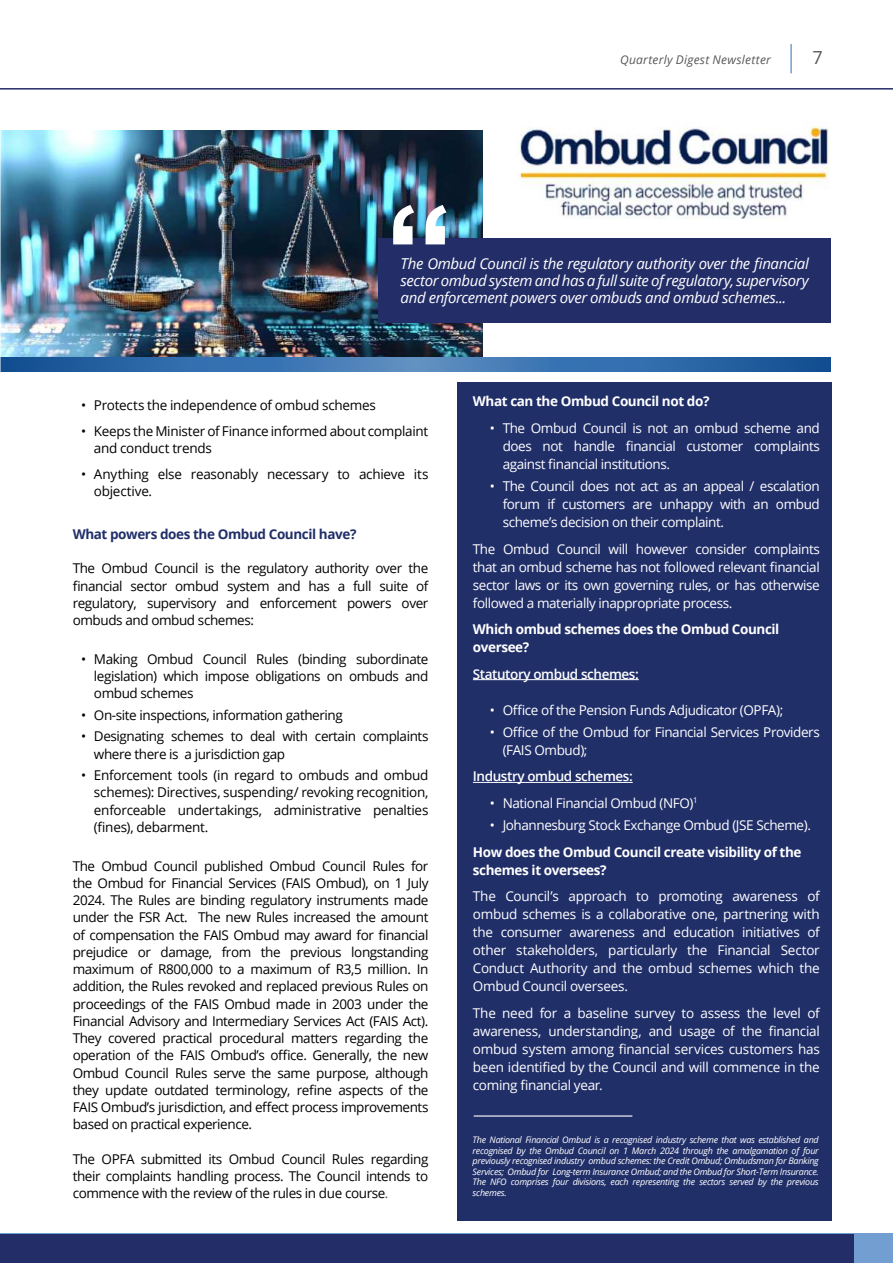
<style>
.page{position:relative;width:893px;height:1263px;background:#fff}
.page>*{position:absolute;margin:0;border:0;box-sizing:border-box;transform-origin:0 0}
.t1{font:18px "Open Sans";color:#58595b}
.t2{font:italic 15px/16.8px "Open Sans";letter-spacing:-.025em;color:#fff;text-align:justify}
.t3{font:13.5px/17.2px "Open Sans";letter-spacing:-.03em;color:#000;text-align:justify}
.t4{font:13.5px/18px "Open Sans";letter-spacing:-.03em;color:#fff;text-align:justify}
.t5{font:700 13.5px/18px "Open Sans";letter-spacing:-.03em;color:#fff}
.t6{font:600 13.5px "Open Sans";letter-spacing:-.03em;color:#fff}
.t7{font:700 13.5px "Open Sans";letter-spacing:-.03em;color:#212f69}
.t8{font:italic 12px "Open Sans";letter-spacing:.025em;color:#58595b}
.t9{font:italic 9px/10.5px "Open Sans";letter-spacing:-.03em;color:#fff;text-align:justify}
.s1{color:#58595b}
</style>
<div class="page">
<hr style="left:0;top:88px;width:893px;height:2px;background:#232d68">
<div style="left:0;top:1234px;width:893px;height:29px;background:#739ed1"></div>
<div style="left:0;top:1234px;width:854px;height:29px;background:#232d68"></div>
<img style="left:1px;top:130px;width:481px;height:227px">
<img style="left:520px;top:126px;width:311px;height:93px">
<div style="left:378px;top:238px;width:453px;height:85px;background:#232d68"></div>
<svg style="left:1px;top:357px;width:830px;height:14px;background:#346dac"></svg>
<div style="left:457px;top:382px;width:374px;height:838px;background:#212f69"></div>
<hr style="left:473px;top:679px;width:166px;height:1px;background:#fff">
<hr style="left:473px;top:782px;width:160px;height:1px;background:#fff">
<svg style="left:393px;top:205px;width:53px;height:39px"></svg>
<hr style="left:474px;top:1115px;width:158px;height:1px;background:#fff">
<hr style="left:790px;top:44px;width:2px;height:29px;background:#739ed1">
<p class="t8" style="left:620px;top:55px;width:152px">Quarterly Digest Newsletter</p>
<h1 class="t1" style="left:813px;top:50px;width:12px">7</h1>
<p class="t2" style="left:401px;top:255px;width:410px">The Ombud Council is the regulatory authority over the 昀椀nancial sector ombud system and has a full suite of regulatory, supervisory and enforcement powers over ombuds and ombud schemes...</p>
<p class="t3" style="left:81px;top:398px;width:296px">• Protects the independence of ombud schemes</p>
<p class="t3" style="left:94px;top:424px;width:336px;text-indent:-13px">• Keeps the Minister of Finance informed about complaint and conduct trends</p>
<p class="t3" style="left:94px;top:467px;width:336px;text-indent:-13px">• Anything else reasonably necessary to achieve its objective.</p>
<p class="t7" style="left:73px;top:529px;width:285px">What powers does the Ombud Council have?</p>
<p class="t3" style="left:73px;top:561px;width:357px">The Ombud Council is the regulatory authority over the昀椀nancial sector ombud system and has a full suite of regulatory, supervisory and enforcement powers over ombuds and ombud schemes:</p>
<p class="t3" style="left:94px;top:652px;width:336px;text-indent:-13px">• Making Ombud Council Rules (binding subordinate legislation) which impose obligations on ombuds and ombud schemes</p>
<p class="t3" style="left:81px;top:708px;width:263px">• On-site inspections, information gathering</p>
<p class="t3" style="left:94px;top:729px;width:336px;text-indent:-13px">• Designating schemes to deal with certain complaints where there is a jurisdiction gap</p>
<p class="t3" style="left:94px;top:768px;width:336px;text-indent:-13px">• Enforcement tools (in regard to ombuds and ombud schemes): Directives, suspending/ revoking recognition, enforceable undertakings, administrative penalties (昀椀nes), debarment.</p>
<p class="t3" style="left:73px;top:858px;width:357px">The Ombud Council published Ombud Council Rules for the Ombud for Financial Services (FAIS Ombud), on 1 July 2024. The Rules are binding regulatory instruments made under the FSR Act. The new Rules increased the amount of compensation the FAIS Ombud may award for 昀椀nancial prejudice or damage, from the previous longstanding maximum of R800,000 to a maximum of R3,5 million. In addition, the Rules revoked and replaced previous Rules on proceedings of the FAIS Ombud made in 2003 under the Financial Advisory and Intermediary Services Act (FAIS Act).<br>They covered practical procedural matters regarding the operation of the FAIS Ombud’s o昀케ce. Generally, the new Ombud Council Rules serve the same purpose, although they update outdated terminology, re昀椀ne aspects of the FAIS Ombud’s jurisdiction, and e昀昀ect process improvements based on practical experience.</p>
<p class="t3" style="left:73px;top:1152px;width:357px">The OPFA submitted its Ombud Council Rules regarding their complaints handling process. The Council intends to commence with the review of the rules in due course<span class="s1">.</span></p>
<p class="t5" style="left:473px;top:394px;width:238px">What can the Ombud Council not do?</p>
<p class="t4" style="left:503px;top:420px;width:319px;text-indent:-13px">• The Ombud Council is not an ombud scheme and does not handle 昀椀nancial customer complaints against 昀椀nancial institutions.</p>
<p class="t4" style="left:503px;top:478px;width:319px;text-indent:-13px">• The Council does not act as an appeal / escalation forum if customers are unhappy with an ombud scheme’s decision on their complaint.</p>
<p class="t4" style="left:473px;top:541px;width:348px">The Ombud Council will however consider complaints that an ombud scheme has not followed relevant 昀椀nancial sector laws or its own governing rules, or has otherwise followed a materially inappropriate process.</p>
<p class="t5" style="left:473px;top:621px;width:308px">Which ombud schemes does the Ombud Council oversee?</p>
<p class="t6" style="left:473px;top:668px;width:167px">Statutory ombud schemes:</p>
<p class="t4" style="left:490px;top:702px;width:295px">• O昀케ce of the Pension Funds Adjudicator (OPFA);</p>
<p class="t4" style="left:503px;top:724px;width:319px;text-indent:-13px">• O昀케ce of the Ombud for Financial Services Providers (FAIS Ombud);</p>
<p class="t6" style="left:473px;top:771px;width:161px">Industry ombud schemes:</p>
<p class="t4" style="left:490px;top:795px;width:209px">• National Financial Ombud (NFO)<sup>1</sup></p>
<p class="t4" style="left:490px;top:818px;width:323px">• Johannesburg Stock Exchange Ombud (JSE Scheme).</p>
<p class="t5" style="left:473px;top:844px;width:330px">How does the Ombud Council create visibility of the schemes it oversees?</p>
<p class="t4" style="left:473px;top:889px;width:348px">The Council’s approach to promoting awareness of ombud schemes is a collaborative one, partnering with the consumer awareness and education initiatives of other stakeholders, particularly the Financial Sector Conduct Authority and the ombud schemes which the Ombud Council oversees.</p>
<p class="t4" style="left:473px;top:1005px;width:348px">The need for a baseline survey to assess the level of awareness, understanding, and usage of the 昀椀nancial ombud system among 昀椀nancial services customers has been identi昀椀ed by the Council and will commence in the coming 昀椀nancial year.</p>
<p class="t9" style="left:473px;top:1135px;width:348px">The National Financial Ombud is a recognised industry scheme that was established and recognised by the Ombud Council on 1 March 2024 through the amalgamation of four previously recognised industry ombud schemes: the Credit Ombud; Ombudsman for Banking Services; Ombud for Long-term Insurance Ombud; and the Ombud for Short-Term Insurance.<br>The NFO comprises four divisions, each representing the sectors served by the previous schemes.</p>
</div>
